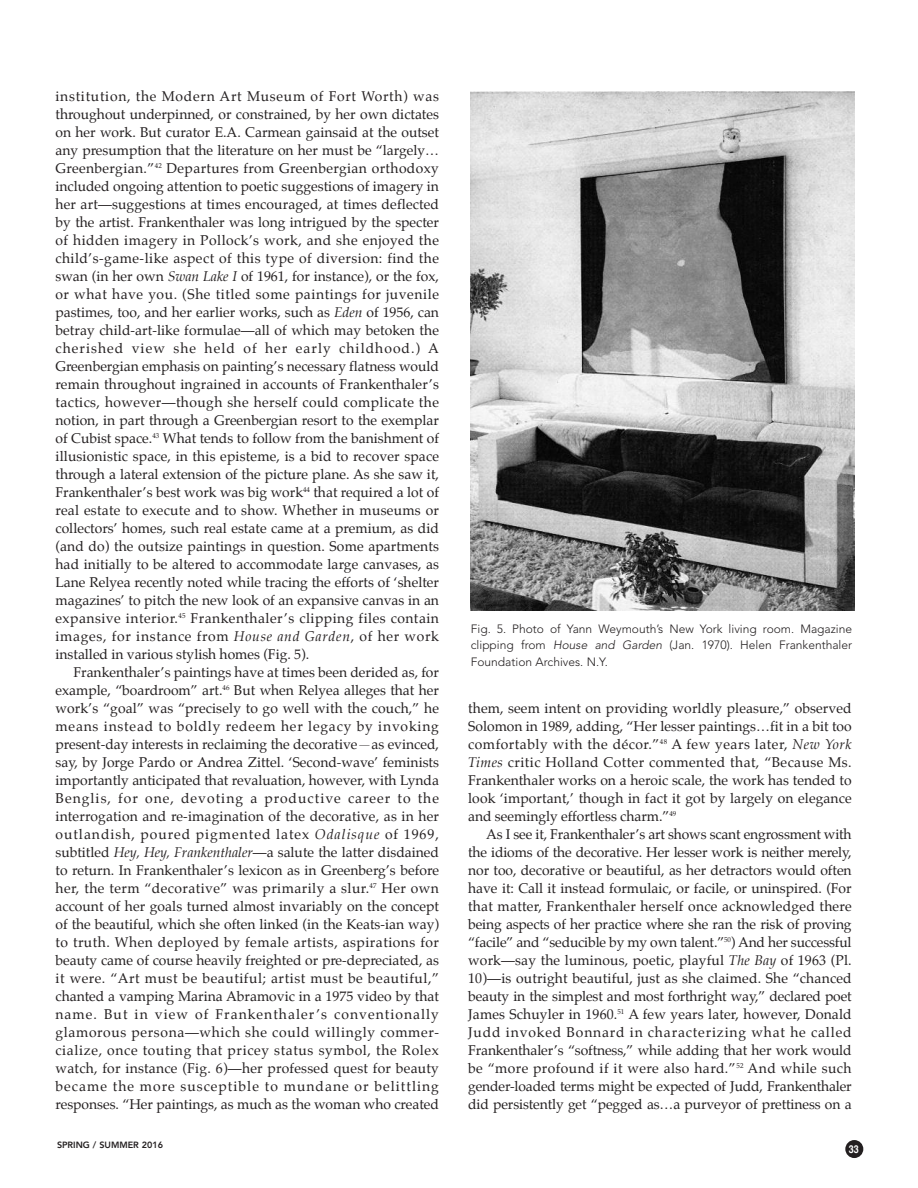
<style>
.page{position:relative;width:918px;height:1188px;background:#fff}
.page>*{position:absolute;margin:0;border:0;box-sizing:border-box;transform-origin:0 0}
.t1{font:13.8px/18px "Palatino";color:#231f20;text-align:justify}
.t2{font:300 12px/16.5px "Avenir";color:#231f20;text-align:justify}
.t3{font:700 10.8px "Helvetica";color:#fff;scale:.83 1}
.t4{font:800 9px "Avenir";color:#231f20}
.s1{font-style:italic}
</style>
<div class="page">
<div style="left:845px;top:1140px;width:18px;height:18px;background:#231f20;border-radius:50%"></div>
<img style="left:470px;top:91px;width:384px;height:519px">
<p class="t1" style="left:55px;top:88px;width:385px">institution, the Modern Art Museum of Fort Worth) was throughout underpinned, or constrained, by her own dictates on her work. But curator E.A. Carmean gainsaid at the outset any presumption that the literature on her must be “largely… Greenbergian.”<sup>42</sup> Departures from Greenbergian orthodoxy included ongoing attention to poetic suggestions of imagery in her art—suggestions at times encouraged, at times deflected by the artist. Frankenthaler was long intrigued by the specter of hidden imagery in Pollock’s work, and she enjoyed the child’s-game-like aspect of this type of diversion: find the swan (in her own <span class="s1">Swan Lake I</span> of 1961, for instance), or the fox, or what have you. (She titled some paintings for juvenile pastimes, too, and her earlier works, such as <span class="s1">Eden</span> of 1956, can betray child-art-like formulae—all of which may betoken the cherished view she held of her early childhood.) A Greenbergian emphasis on painting’s necessary flatness would remain throughout ingrained in accounts of Frankenthaler’s tactics, however—though she herself could complicate the notion, in part through a Greenbergian resort to the exemplar of Cubist space.<sup>43</sup> What tends to follow from the banishment of illusionistic space, in this episteme, is a bid to recover space through a lateral extension of the picture plane. As she saw it, Frankenthaler’s best work was big work<sup>44</sup> that required a lot of real estate to execute and to show. Whether in museums or collectors’ homes, such real estate came at a premium, as did (and do) the outsize paintings in question. Some apartments had initially to be altered to accommodate large canvases, as Lane Relyea recently noted while tracing the efforts of ‘shelter magazines’ to pitch the new look of an expansive canvas in an expansive interior.<sup>45</sup> Frankenthaler’s clipping files contain images, for instance from <span class="s1">House and Garden</span>, of her work installed in various stylish homes (Fig. 5).</p>
<p class="t1" style="left:55px;top:664px;width:385px;text-indent:18px">Frankenthaler’s paintings have at times been derided as, for example, “boardroom” art.<sup>46</sup> But when Relyea alleges that her work’s “goal” was “precisely to go well with the couch,” he means instead to boldly redeem her legacy by invoking present-day interests in reclaiming the decorative<span class="s1">—</span>as evinced, say, by Jorge Pardo or Andrea Zittel. ‘Second-wave’ feminists importantly anticipated that revaluation, however, with Lynda Benglis, for one, devoting a productive career to the interrogation and re-imagination of the decorative, as in her outlandish, poured pigmented latex <span class="s1">Odalisque</span> of 1969, subtitled <span class="s1">Hey, Hey, Frankenthaler</span>—a salute the latter disdained to return. In Frankenthaler’s lexicon as in Greenberg’s before her, the term “decorative” was primarily a slur.<sup>47</sup> Her own account of her goals turned almost invariably on the concept of the beautiful, which she often linked (in the Keats-ian way) to truth. When deployed by female artists, aspirations for beauty came of course heavily freighted or pre-depreciated, as it were. “Art must be beautiful; artist must be beautiful,” chanted a vamping Marina Abramovic in a 1975 video by that name. But in view of Frankenthaler’s conventionally glamorous persona—which she could willingly commer&shy;cialize, once touting that pricey status symbol, the Rolex watch, for instance (Fig. 6)—her professed quest for beauty became the more susceptible to mundane or belittling responses. “Her paintings, as much as the woman who created</p>
<p class="t4" style="left:57px;top:1141px;width:108px">SPRING / SUMMER 2016</p>
<p class="t2" style="left:471px;top:622px;width:383px">Fig. 5. Photo of Yann Weymouth’s New York living room. Magazine clipping from <span class="s1">House and Garden</span> (Jan. 1970). Helen Frankenthaler Foundation Archives. N.Y.</p>
<p class="t1" style="left:468px;top:700px;width:385px">them, seem intent on providing worldly pleasure,” observed Solomon in 1989, adding, “Her lesser paintings…fit in a bit too comfortably with the décor.”<sup>48</sup> A few years later, <span class="s1">New York Times</span> critic Holland Cotter commented that, “Because Ms.<br>Frankenthaler works on a heroic scale, the work has tended to look ‘important,’ though in fact it got by largely on elegance and seemingly effortless charm.”<sup>49</sup></p>
<p class="t1" style="left:468px;top:826px;width:385px;text-indent:18px">As I see it, Frankenthaler’s art shows scant engrossment with the idioms of the decorative. Her lesser work is neither merely, nor too, decorative or beautiful, as her detractors would often have it: Call it instead formulaic, or facile, or uninspired. (For that matter, Frankenthaler herself once acknowledged there being aspects of her practice where she ran the risk of proving “facile” and “seducible by my own talent.”<sup>50</sup>) And her successful work—say the luminous, poetic, playful <span class="s1">The Bay</span> of 1963 (Pl.<br>10)—is outright beautiful, just as she claimed. She “chanced beauty in the simplest and most forthright way,” declared poet James Schuyler in 1960.<sup>51</sup> A few years later, however, Donald Judd invoked Bonnard in characterizing what he called Frankenthaler’s “softness,” while adding that her work would be “more profound if it were also hard.”<sup>52</sup> And while such gender-loaded terms might be expected of Judd, Frankenthaler did persistently get “pegged as…a purveyor of prettiness on a</p>
<p class="t3" style="left:849px;top:1145px;width:14px">33</p>
</div>
